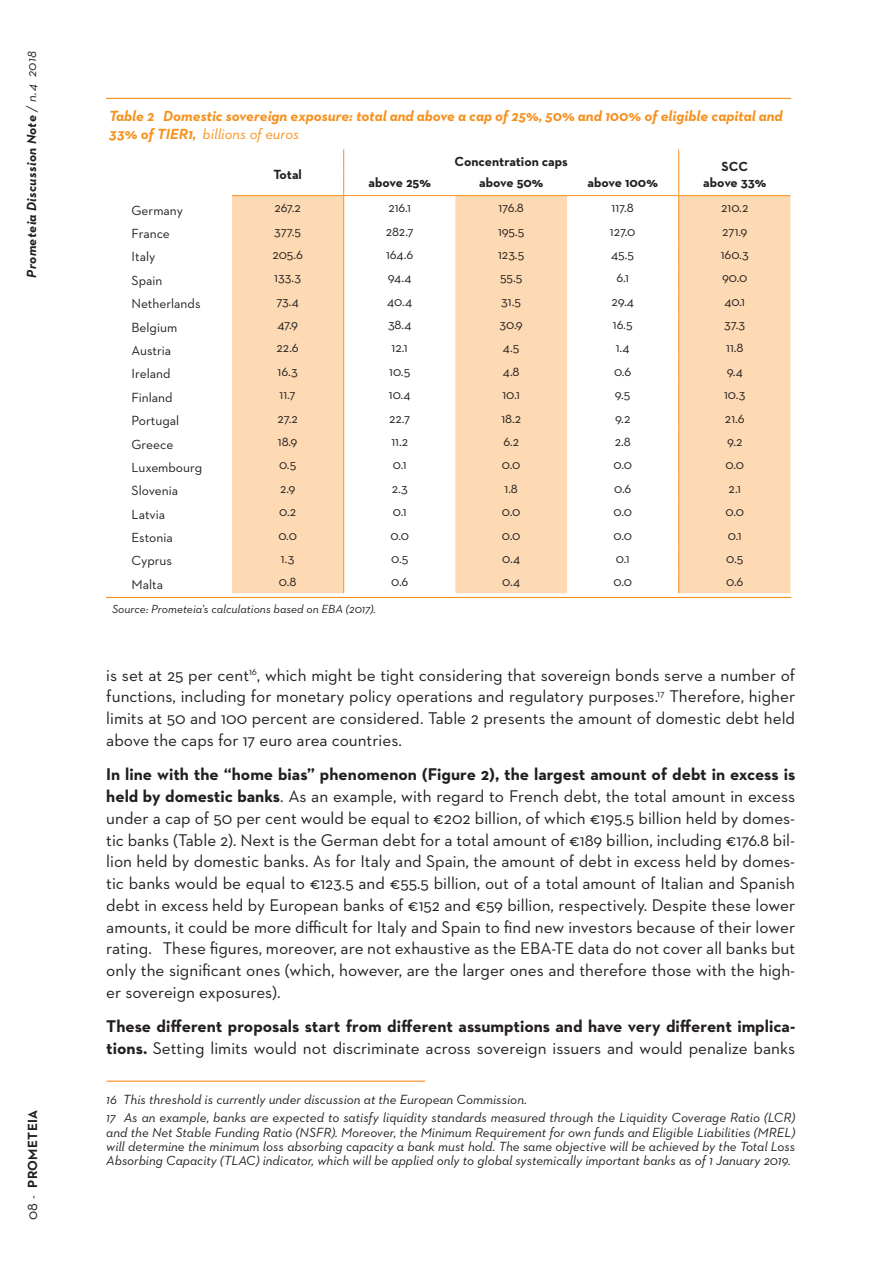
<style>
.page{position:relative;width:893px;height:1263px;background:#fff}
.page>*{position:absolute;margin:0;border:0;box-sizing:border-box;transform-origin:0 0}
.t1{font:17.25px/21.8px "Neutraface 2 Text";color:#231f20;text-align:justify}
.t2{font:700 17.25px/21.8px "Neutraface 2 Text";color:#231f20}
.t3{font:italic 700 15px/18px "Neutraface 2 Text";color:#f6911e}
.t4{font:italic 13.5px/14.2px "Neutraface 2 Text";color:#231f20}
.t5{font:13.5px "Neutraface 2 Text";color:#231f20}
.t6{font:700 13.5px "Neutraface 2 Text";color:#231f20}
.t7{font:italic 700 13.5px "Neutraface 2 Text";letter-spacing:.025em;color:#231f20}
.t8{font:700 13.5px "Neutraface 2 Text";letter-spacing:.025em;color:#231f20}
.t9{font:italic 12px "Neutraface 2 Text";color:#231f20}
.s1{font-weight:400}
.s2{font-weight:400;font-size:15px}
.s3{font-weight:700}
</style>
<div class="page">
<hr style="left:106px;top:1080px;width:319px;height:2px;background:#f6911e">
<hr style="left:106px;top:98px;width:685px;height:1px;background:#f6911e">
<hr style="left:106px;top:597px;width:685px;height:1px;background:#f6911e">
<svg style="left:232px;top:196px;width:558px;height:397px;fill:#fddab3"></svg>
<svg style="left:678px;top:149px;width:1px;height:444px"></svg>
<svg style="left:343px;top:149px;width:1px;height:444px"></svg>
<hr style="left:232px;top:195px;width:112px;height:1px;background:#f6911e">
<hr style="left:679px;top:195px;width:111px;height:1px;background:#f6911e">
<hr style="left:344px;top:195px;width:111px;height:1px;background:#f6911e">
<hr style="left:455px;top:195px;width:112px;height:1px;background:#f6911e">
<hr style="left:567px;top:195px;width:112px;height:1px;background:#f6911e">
<p class="t7" style="left:23px;top:278px;width:228px;rotate:-90deg">Prometeia Discussion Note <span class="s1">/ n.4 2018</span></p>
<p class="t8" style="left:24px;top:1220px;width:112px;rotate:-90deg"><span class="s2">08</span> <span class="s1">-</span> PROMETEIA</p>
<p class="t3" style="left:109px;top:107px;width:675px">Table 2 Domestic sovereign exposure: total and above a cap of 25%, 50% and 100% of eligible capital and<br>33% of TIER1, <span class="s1">billions of euros</span></p>
<p class="t6" style="left:273px;top:165px;width:30px">Total</p>
<p class="t6" style="left:454px;top:153px;width:115px">Concentration caps</p>
<p class="t6" style="left:722px;top:157px;width:28px">SCC</p>
<p class="t6" style="left:368px;top:174px;width:64px">above 25%</p>
<p class="t6" style="left:479px;top:174px;width:66px">above 50%</p>
<p class="t6" style="left:587px;top:174px;width:72px">above 100%</p>
<p class="t6" style="left:703px;top:173px;width:64px">above 33%</p>
<p class="t5" style="left:132px;top:202px;width:53px">Germany</p>
<p class="t5" style="left:274px;top:199px;width:28px">267.2</p>
<p class="t5" style="left:388px;top:199px;width:24px">216.1</p>
<p class="t5" style="left:498px;top:199px;width:27px">176.8</p>
<p class="t5" style="left:612px;top:199px;width:24px">117.8</p>
<p class="t5" style="left:721px;top:199px;width:29px">210.2</p>
<p class="t5" style="left:132px;top:225px;width:40px">France</p>
<p class="t5" style="left:274px;top:223px;width:28px">377.5</p>
<p class="t5" style="left:386px;top:223px;width:29px">282.7</p>
<p class="t5" style="left:498px;top:223px;width:28px">195.5</p>
<p class="t5" style="left:610px;top:223px;width:27px">127.0</p>
<p class="t5" style="left:722px;top:223px;width:27px">271.9</p>
<p class="t5" style="left:132px;top:248px;width:25px">Italy</p>
<p class="t5" style="left:272px;top:246px;width:32px">205.6</p>
<p class="t5" style="left:386px;top:246px;width:29px">164.6</p>
<p class="t5" style="left:498px;top:246px;width:28px">123.5</p>
<p class="t5" style="left:611px;top:246px;width:24px">45.5</p>
<p class="t5" style="left:721px;top:246px;width:30px">160.3</p>
<p class="t5" style="left:132px;top:272px;width:32px">Spain</p>
<p class="t5" style="left:274px;top:269px;width:28px">133.3</p>
<p class="t5" style="left:388px;top:269px;width:25px">94.4</p>
<p class="t5" style="left:500px;top:269px;width:24px">55.5</p>
<p class="t5" style="left:616px;top:269px;width:14px">6.1</p>
<p class="t5" style="left:722px;top:269px;width:27px">90.0</p>
<p class="t5" style="left:132px;top:295px;width:71px">Netherlands</p>
<p class="t5" style="left:276px;top:293px;width:24px">73.4</p>
<p class="t5" style="left:387px;top:293px;width:26px">40.4</p>
<p class="t5" style="left:501px;top:293px;width:21px">31.5</p>
<p class="t5" style="left:611px;top:293px;width:24px">29.4</p>
<p class="t5" style="left:724px;top:293px;width:22px">40.1</p>
<p class="t5" style="left:132px;top:319px;width:47px">Belgium</p>
<p class="t5" style="left:277px;top:316px;width:22px">47.9</p>
<p class="t5" style="left:388px;top:316px;width:25px">38.4</p>
<p class="t5" style="left:499px;top:316px;width:25px">30.9</p>
<p class="t5" style="left:613px;top:316px;width:21px">16.5</p>
<p class="t5" style="left:724px;top:316px;width:23px">37.3</p>
<p class="t5" style="left:132px;top:342px;width:41px">Austria</p>
<p class="t5" style="left:277px;top:339px;width:24px">22.6</p>
<p class="t5" style="left:392px;top:339px;width:18px">12.1</p>
<p class="t5" style="left:503px;top:339px;width:18px">4.5</p>
<p class="t5" style="left:616px;top:339px;width:15px">1.4</p>
<p class="t5" style="left:726px;top:339px;width:19px">11.8</p>
<p class="t5" style="left:132px;top:365px;width:41px">Ireland</p>
<p class="t5" style="left:278px;top:363px;width:22px">16.3</p>
<p class="t5" style="left:389px;top:363px;width:23px">10.5</p>
<p class="t5" style="left:503px;top:363px;width:18px">4.8</p>
<p class="t5" style="left:614px;top:363px;width:19px">0.6</p>
<p class="t5" style="left:727px;top:363px;width:18px">9.4</p>
<p class="t5" style="left:132px;top:389px;width:43px">Finland</p>
<p class="t5" style="left:280px;top:386px;width:18px">11.7</p>
<p class="t5" style="left:389px;top:386px;width:23px">10.4</p>
<p class="t5" style="left:502px;top:386px;width:19px">10.1</p>
<p class="t5" style="left:615px;top:386px;width:17px">9.5</p>
<p class="t5" style="left:724px;top:386px;width:23px">10.3</p>
<p class="t5" style="left:132px;top:412px;width:49px">Portugal</p>
<p class="t5" style="left:278px;top:410px;width:22px">27.2</p>
<p class="t5" style="left:389px;top:410px;width:23px">22.7</p>
<p class="t5" style="left:501px;top:410px;width:21px">18.2</p>
<p class="t5" style="left:615px;top:410px;width:17px">9.2</p>
<p class="t5" style="left:725px;top:410px;width:21px">21.6</p>
<p class="t5" style="left:132px;top:435px;width:43px">Greece</p>
<p class="t5" style="left:278px;top:433px;width:21px">18.9</p>
<p class="t5" style="left:391px;top:433px;width:18px">11.2</p>
<p class="t5" style="left:503px;top:433px;width:17px">6.2</p>
<p class="t5" style="left:615px;top:433px;width:17px">2.8</p>
<p class="t5" style="left:727px;top:433px;width:17px">9.2</p>
<p class="t5" style="left:132px;top:459px;width:72px">Luxembourg</p>
<p class="t5" style="left:279px;top:456px;width:19px">0.5</p>
<p class="t5" style="left:393px;top:456px;width:15px">0.1</p>
<p class="t5" style="left:502px;top:456px;width:20px">0.0</p>
<p class="t5" style="left:613px;top:456px;width:20px">0.0</p>
<p class="t5" style="left:725px;top:456px;width:20px">0.0</p>
<p class="t5" style="left:132px;top:482px;width:48px">Slovenia</p>
<p class="t5" style="left:280px;top:480px;width:17px">2.9</p>
<p class="t5" style="left:392px;top:480px;width:18px">2.3</p>
<p class="t5" style="left:505px;top:480px;width:15px">1.8</p>
<p class="t5" style="left:614px;top:480px;width:19px">0.6</p>
<p class="t5" style="left:729px;top:480px;width:14px">2.1</p>
<p class="t5" style="left:132px;top:506px;width:35px">Latvia</p>
<p class="t5" style="left:279px;top:503px;width:18px">0.2</p>
<p class="t5" style="left:393px;top:503px;width:15px">0.1</p>
<p class="t5" style="left:502px;top:503px;width:20px">0.0</p>
<p class="t5" style="left:613px;top:503px;width:20px">0.0</p>
<p class="t5" style="left:725px;top:503px;width:20px">0.0</p>
<p class="t5" style="left:132px;top:529px;width:43px">Estonia</p>
<p class="t5" style="left:278px;top:526px;width:20px">0.0</p>
<p class="t5" style="left:390px;top:526px;width:20px">0.0</p>
<p class="t5" style="left:502px;top:526px;width:20px">0.0</p>
<p class="t5" style="left:613px;top:526px;width:20px">0.0</p>
<p class="t5" style="left:728px;top:526px;width:15px">0.1</p>
<p class="t5" style="left:132px;top:552px;width:42px">Cyprus</p>
<p class="t5" style="left:281px;top:550px;width:15px">1.3</p>
<p class="t5" style="left:391px;top:550px;width:19px">0.5</p>
<p class="t5" style="left:502px;top:550px;width:19px">0.4</p>
<p class="t5" style="left:616px;top:550px;width:15px">0.1</p>
<p class="t5" style="left:726px;top:550px;width:19px">0.5</p>
<p class="t5" style="left:132px;top:576px;width:33px">Malta</p>
<p class="t5" style="left:279px;top:573px;width:19px">0.8</p>
<p class="t5" style="left:391px;top:573px;width:19px">0.6</p>
<p class="t5" style="left:502px;top:573px;width:19px">0.4</p>
<p class="t5" style="left:613px;top:573px;width:20px">0.0</p>
<p class="t5" style="left:726px;top:573px;width:19px">0.6</p>
<p class="t9" style="left:112px;top:602px;width:265px">Source: Prometeia’s calculations based on EBA (2017).</p>
<p class="t1" style="left:106px;top:664px;width:690px">is set at 25 per cent<sup>16</sup>, which might be tight considering that sovereign bonds serve a number of functions, including for monetary policy operations and regulatory purposes.<sup>17</sup> Therefore, higher limits at 50 and 100 percent are considered. Table 2 presents the amount of domestic debt held above the caps for 17 euro area countries.</p>
<p class="t1" style="left:106px;top:763px;width:690px"><span class="s3">In line with the “home bias” phenomenon (Figure 2), the largest amount of debt in excess is held by domestic banks</span>. As an example, with regard to French debt, the total amount in excess under a cap of 50 per cent would be equal to €202 billion, of which €195.5 billion held by domes&shy;tic banks (Table 2). Next is the German debt for a total amount of €189 billion, including €176.8 bil&shy;lion held by domestic banks. As for Italy and Spain, the amount of debt in excess held by domes&shy;tic banks would be equal to €123.5 and €55.5 billion, out of a total amount of Italian and Spanish debt in excess held by European banks of €152 and €59 billion, respectively. Despite these lower amounts, it could be more difficult for Italy and Spain to find new investors because of their lower rating. These figures, moreover, are not exhaustive as the EBA-TE data do not cover all banks but only the significant ones (which, however, are the larger ones and therefore those with the high&shy;er sovereign exposures).</p>
<p class="t2" style="left:106px;top:1015px;width:690px">These different proposals start from different assumptions and have very different implica&shy;tions. <span class="s1">Setting limits would not discriminate across sovereign issuers and would penalize banks</span></p>
<p class="t4" style="left:106px;top:1090px;width:690px;line-height:18.5px">16 This threshold is currently under discussion at the European Commission.<br>17 As an example, banks are expected to satisfy liquidity standards measured through the Liquidity Coverage Ratio (LCR)</p>
<p class="t4" style="left:106px;top:1125px;width:690px;text-align:justify">and the Net Stable Funding Ratio (NSFR). Moreover, the Minimum Requirement for own funds and Eligible Liabilities (MREL) will determine the minimum loss absorbing capacity a bank must hold. The same objective will be achieved by the Total Loss Absorbing Capacity (TLAC) indicator, which will be applied only to global systemically important banks as of 1 January 2019.</p>
</div>
